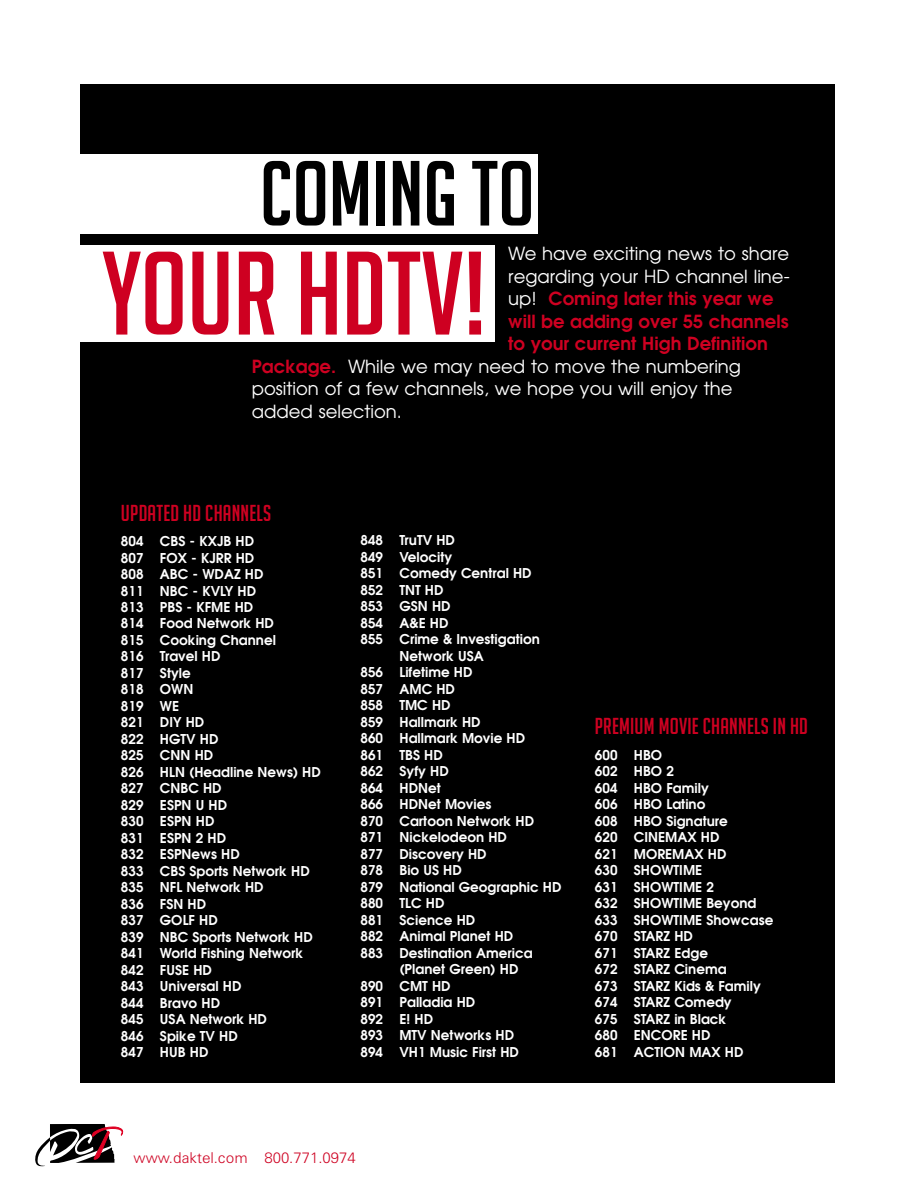
<style>
.page{position:relative;width:918px;height:1188px;background:#fff}
.page>*{position:absolute;margin:0;border:0;box-sizing:border-box;transform-origin:0 0}
.t1{font:115.5px "Big Noodle Titling";color:#ce0021}
.t2{font:90px "Big Noodle Titling";color:#000}
.t3{font:22.5px "Big Noodle Titling";letter-spacing:.01em;color:#ce0021}
.t4{font:18px "Avian";color:#fff}
.t5{font:700 18px "Avian";color:#ce0021}
.t6{font:300 15px "Zurich BT";color:#ce0021}
.t7{font:700 13.5px/16.5px "Avian";color:#fff}
.s1{font-weight:400;color:#fff}
.s2{font-weight:700;color:#ce0021}
</style>
<div class="page">
<svg style="left:35px;top:1124px;width:89px;height:42px"></svg>
<div style="left:81px;top:84px;width:754px;height:998px;background:#000"></div>
<div style="left:74px;top:154px;width:464px;height:80px;background:#fff"></div>
<div style="left:74px;top:245px;width:421px;height:97px;background:#fff"></div>
<h2 class="t2" style="left:260px;top:145px;width:276px">COMING TO</h2>
<h1 class="t1" style="left:102px;top:231px;width:386px">YOUR HDTV!</h1>
<h3 class="t4" style="left:508px;top:245px;width:283px">We have exciting news to share</h3>
<h3 class="t4" style="left:508px;top:267px;width:283px">regarding your HD channel line-</h3>
<h3 class="t5" style="left:508px;top:289px;width:267px"><span class="s1">up!</span> Coming later this year we</h3>
<h3 class="t5" style="left:508px;top:312px;width:282px">will be adding over 55 channels</h3>
<h3 class="t5" style="left:508px;top:334px;width:261px">to your current High Definition</h3>
<h3 class="t4" style="left:252px;top:357px;width:491px"><span class="s2">Package.</span> While we may need to move the numbering</h3>
<h3 class="t4" style="left:252px;top:380px;width:482px">position of a few channels, we hope you will enjoy the</h3>
<h3 class="t4" style="left:252px;top:402px;width:152px">added selection.</h3>
<h3 class="t3" style="left:121px;top:500px;width:152px">UPDATED HD CHANNELS</h3>
<p class="t7" style="left:121px;top:534px;width:202px">804 CBS - KXJB HD<br>807 FOX - KJRR HD<br>808 ABC - WDAZ HD<br>811 NBC - KVLY HD<br>813 PBS - KFME HD<br>814 Food Network HD<br>815 Cooking Channel<br>816 Travel HD<br>817 Style<br>818 OWN<br>819 WE<br>821 DIY HD<br>822 HGTV HD<br>825 CNN HD<br>826 HLN (Headline News) HD<br>827 CNBC HD<br>829 ESPN U HD<br>830 ESPN HD<br>831 ESPN 2 HD<br>832 ESPNews HD<br>833 CBS Sports Network HD<br>835 NFL Network HD<br>836 FSN HD<br>837 GOLF HD<br>839 NBC Sports Network HD<br>841 World Fishing Network<br>842 FUSE HD<br>843 Universal HD<br>844 Bravo HD<br>845 USA Network HD<br>846 Spike TV HD<br>847 HUB HD</p>
<p class="t7" style="left:360px;top:533px;width:96px">848 TruTV HD</p>
<p class="t7" style="left:360px;top:549px;width:93px">849 Velocity</p>
<p class="t7" style="left:360px;top:566px;width:173px">851 Comedy Central HD</p>
<p class="t7" style="left:360px;top:582px;width:85px">852 TNT HD</p>
<p class="t7" style="left:360px;top:599px;width:92px">853 GSN HD</p>
<p class="t7" style="left:360px;top:615px;width:90px">854 A&amp;E HD</p>
<p class="t7" style="left:360px;top:632px;width:181px">855 Crime &amp; Investigation</p>
<p class="t7" style="left:399px;top:648px;width:86px">Network USA</p>
<p class="t7" style="left:360px;top:665px;width:114px">856 Lifetime HD</p>
<p class="t7" style="left:360px;top:681px;width:96px">857 AMC HD</p>
<p class="t7" style="left:360px;top:698px;width:92px">858 TMC HD</p>
<p class="t7" style="left:360px;top:714px;width:122px">859 Hallmark HD</p>
<p class="t7" style="left:360px;top:731px;width:166px">860 Hallmark Movie HD</p>
<p class="t7" style="left:360px;top:747px;width:84px">861 TBS HD</p>
<p class="t7" style="left:360px;top:764px;width:90px">862 Syfy HD</p>
<p class="t7" style="left:360px;top:780px;width:82px">864 HDNet</p>
<p class="t7" style="left:360px;top:797px;width:132px">866 HDNet Movies</p>
<p class="t7" style="left:360px;top:813px;width:175px">870 Cartoon Network HD</p>
<p class="t7" style="left:360px;top:830px;width:148px">871 Nickelodeon HD</p>
<p class="t7" style="left:360px;top:846px;width:128px">877 Discovery HD</p>
<p class="t7" style="left:360px;top:863px;width:103px">878 Bio US HD</p>
<p class="t7" style="left:360px;top:879px;width:203px">879 National Geographic HD</p>
<p class="t7" style="left:360px;top:896px;width:86px">880 TLC HD</p>
<p class="t7" style="left:360px;top:912px;width:116px">881 Science HD</p>
<p class="t7" style="left:360px;top:929px;width:154px">882 Animal Planet HD</p>
<p class="t7" style="left:360px;top:945px;width:174px">883 Destination America</p>
<p class="t7" style="left:399px;top:962px;width:121px">(Planet Green) HD</p>
<p class="t7" style="left:360px;top:978px;width:92px">890 CMT HD</p>
<p class="t7" style="left:360px;top:995px;width:116px">891 Palladia HD</p>
<p class="t7" style="left:360px;top:1011px;width:74px">892 E! HD</p>
<p class="t7" style="left:360px;top:1028px;width:155px">893 MTV Networks HD</p>
<p class="t7" style="left:360px;top:1044px;width:160px">894 VH1 Music First HD</p>
<h3 class="t3" style="left:595px;top:714px;width:213px">PREMIUM MOVIE CHANNELS IN HD</h3>
<p class="t7" style="left:595px;top:747px;width:180px">600 HBO<br>602 HBO 2<br>604 HBO Family<br>606 HBO Latino<br>608 HBO Signature<br>620 CINEMAX HD<br>621 MOREMAX HD<br>630 SHOWTIME<br>631 SHOWTIME 2<br>632 SHOWTIME Beyond<br>633 SHOWTIME Showcase<br>670 STARZ HD<br>671 STARZ Edge<br>672 STARZ Cinema<br>673 STARZ Kids &amp; Family<br>674 STARZ Comedy<br>675 STARZ in Black<br>680 ENCORE HD<br>681 ACTION MAX HD</p>
<p class="t6" style="left:134px;top:1149px;width:224px">www.daktel.com 800.771.0974</p>
</div>
